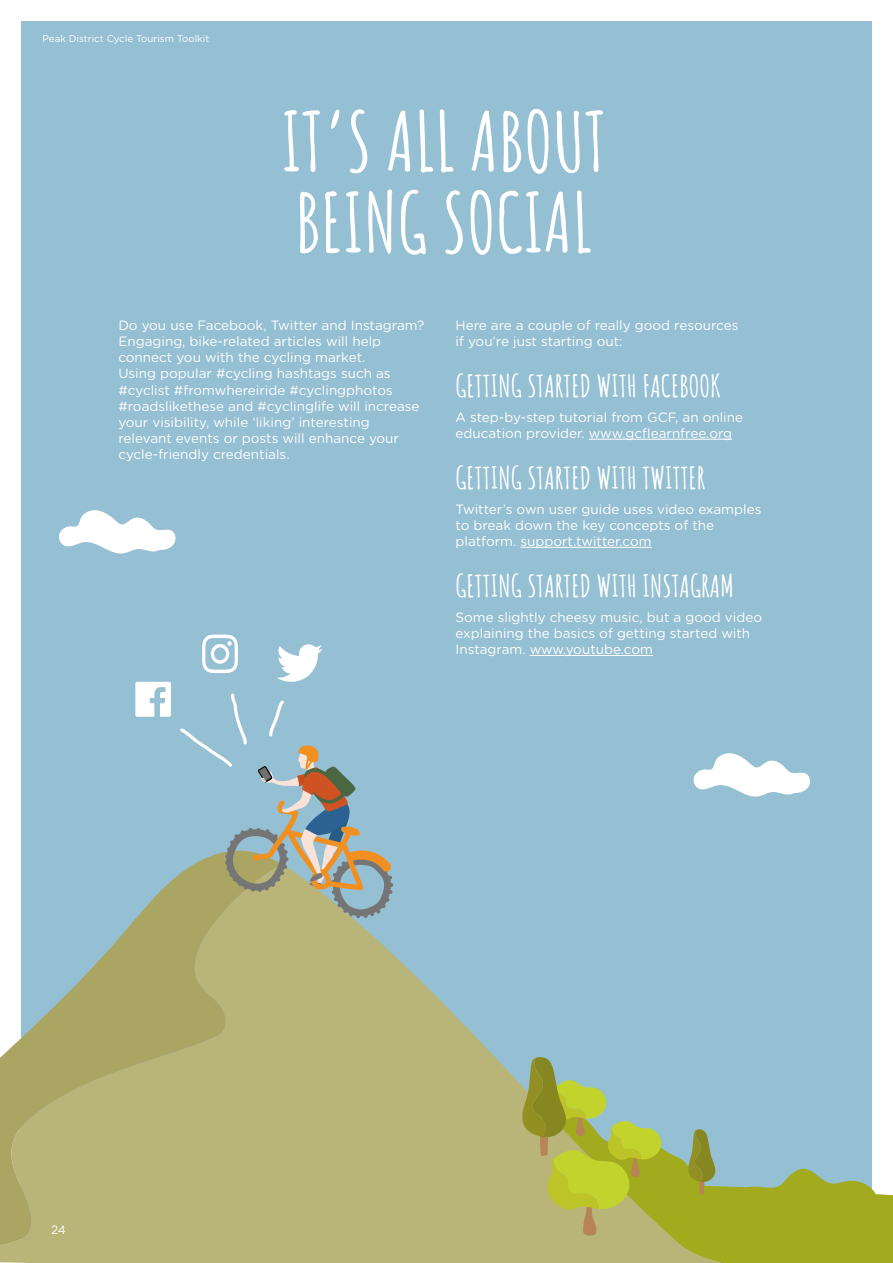
<style>
.page{position:relative;width:893px;height:1263px;background:#fff}
.page>*{position:absolute;margin:0;border:0;box-sizing:border-box;transform-origin:0 0}
.t1{font:700 81px/81px "Amatic SC";color:#fff}
.t2{font:700 30px "Amatic SC";color:#fff}
.t3{font:13.5px/16.2px "Gotham Rounded";color:#fff}
.t4{font:12px "Gotham Rounded";color:#fff}
.t5{font:9.75px "Gotham Rounded";color:#fff}
</style>
<div class="page">
<div style="left:21px;top:21px;width:851px;height:1221px;background:#95bfd2"></div>
<div style="left:731px;top:1194px;width:162px;height:69px;background:#a2aa1d"></div>
<hr style="left:589px;top:439px;width:143px;height:1px;background:#fff">
<hr style="left:520px;top:547px;width:132px;height:1px;background:#fff">
<hr style="left:530px;top:655px;width:123px;height:1px;background:#fff">
<svg style="left:0;top:918px;width:731px;height:345px;fill:#b9b477"></svg>
<svg style="left:0;top:876px;width:282px;height:381px;fill:#b9b477"></svg>
<svg style="left:326px;top:1004px;width:4px;height:5px"></svg>
<svg style="left:177px;top:693px;width:217px;height:225px"></svg>
<svg style="left:202px;top:634px;width:36px;height:39px"></svg>
<svg style="left:277px;top:644px;width:46px;height:38px"></svg>
<svg style="left:135px;top:682px;width:36px;height:35px"></svg>
<svg style="left:693px;top:753px;width:117px;height:44px"></svg>
<svg style="left:59px;top:510px;width:117px;height:44px"></svg>
<svg style="left:461px;top:1057px;width:419px;height:179px"></svg>
<p class="t5" style="left:43px;top:32px;width:168px">Peak District Cycle Tourism Toolkit</p>
<h1 class="t1" style="left:281px;top:96px;width:327px">IT’S ALL ABOUT<br>BEING SOCIAL</h1>
<p class="t3" style="left:118px;top:316px;width:308px">Do you use Facebook, Twitter and Instagram?<br>Engaging, bike-related articles will help connect you with the cycling market.<br>Using popular #cycling hashtags such as #cyclist #fromwhereiride #cyclingphotos #roadslikethese and #cyclinglife will increase your visibility, while ‘liking’ interesting relevant events or posts will enhance your cycle-friendly credentials.</p>
<p class="t3" style="left:455px;top:316px;width:284px">Here are a couple of really good resources if you’re just starting out:</p>
<h2 class="t2" style="left:455px;top:363px;width:267px">GETTING STARTED WITH FACEBOOK</h2>
<p class="t3" style="left:455px;top:408px;width:289px">A step-by-step tutorial from GCF, an online education provider. www.gcflearnfree.org</p>
<h2 class="t2" style="left:455px;top:455px;width:252px">GETTING STARTED WITH TWITTER</h2>
<p class="t3" style="left:455px;top:500px;width:307px">Twitter’s own user guide uses video examples to break down the key concepts of the platform. support.twitter.com</p>
<h2 class="t2" style="left:455px;top:563px;width:280px">GETTING STARTED WITH INSTAGRAM</h2>
<p class="t3" style="left:455px;top:608px;width:308px">Some slightly cheesy music, but a good video explaining the basics of getting started with<br>Instagram. www.youtube.com</p>
<p class="t4" style="left:51px;top:1222px;width:16px">24</p>
</div>
